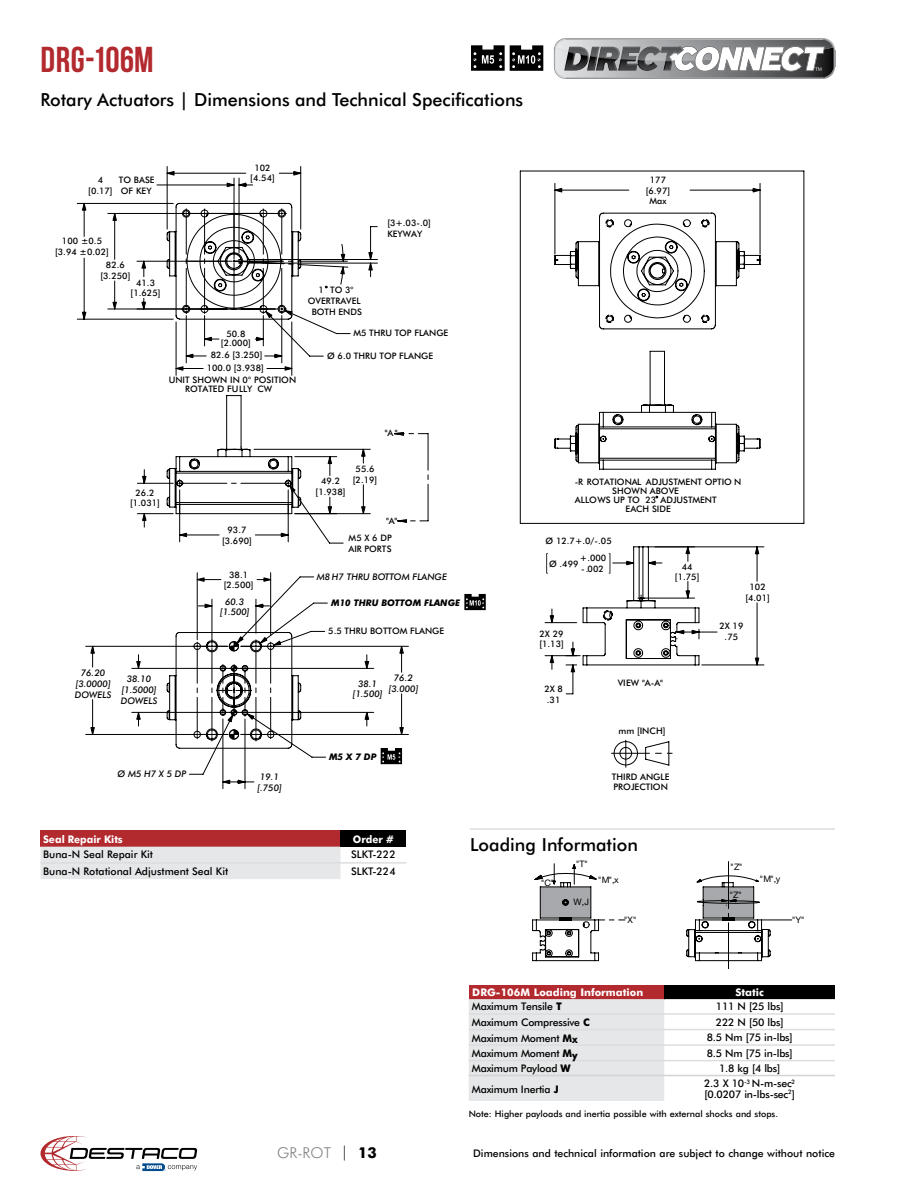
<style>
.page{position:relative;width:918px;height:1188px;background:#fff}
.page>*{position:absolute;margin:0;border:0;box-sizing:border-box;transform-origin:0 0}
.t1{font:36px "Bebas DSC";letter-spacing:.015em;color:#b2292e}
.t2{font:500 18px "Futura BT";color:#000}
.t3{font:300 15px "Futura BT";color:#808285}
.t4{font:500 10.5px/10.5px "Futura BT";letter-spacing:-.02em;color:#000}
.t5{font:500 10.5px "Futura BT";color:#000}
.t6{font:700 10.5px "Futura BT";color:#fff}
.t7{font:700 10.5px "Futura BT";color:#fff;scale:.95 1}
.t8{font:italic 500 9.15px/10.8px "Futura BT";color:#000;text-align:center}
.t9{font:italic 700 9.15px "Futura BT";color:#000}
.t10{font:500 9px/10.8px "Futura BT";color:#000;text-align:center}
.t11{font:9px "Helvetica Neue";color:#000}
.s1{font-weight:700}
.s2{color:#000}
.s3{font-weight:700;color:#000}
</style>
<div class="page">
<svg style="left:137px;top:432px;width:291px;height:112px"></svg>
<svg style="left:77px;top:166px;width:301px;height:210px"></svg>
<svg style="left:520px;top:171px;width:284px;height:353px"></svg>
<svg style="left:464px;top:607px;width:231px;height:88px"></svg>
<svg style="left:546px;top:553px;width:2px;height:21px"></svg>
<svg style="left:604px;top:546px;width:160px;height:119px"></svg>
<svg style="left:464px;top:594px;width:22px;height:16px"></svg>
<svg style="left:85px;top:572px;width:324px;height:217px"></svg>
<svg style="left:532px;top:861px;width:260px;height:108px"></svg>
<div style="left:469px;top:985px;width:195px;height:14px;background:#b2292e"></div>
<div style="left:664px;top:985px;width:171px;height:14px;background:#000"></div>
<svg style="left:469px;top:999px;width:366px;height:102px;fill:#e6e7e8"></svg>
<hr style="left:469px;top:1013px;width:195px;height:2px;background:#dcddde">
<hr style="left:664px;top:1013px;width:171px;height:2px;background:#dcddde">
<hr style="left:469px;top:1029px;width:195px;height:1px;background:#dcddde">
<hr style="left:664px;top:1029px;width:171px;height:1px;background:#dcddde">
<hr style="left:469px;top:1044px;width:195px;height:2px;background:#dcddde">
<hr style="left:664px;top:1044px;width:171px;height:2px;background:#dcddde">
<hr style="left:469px;top:1060px;width:195px;height:1px;background:#dcddde">
<hr style="left:664px;top:1060px;width:171px;height:1px;background:#dcddde">
<hr style="left:469px;top:1075px;width:195px;height:1px;background:#d1d3d4">
<hr style="left:664px;top:1075px;width:171px;height:1px;background:#d1d3d4">
<div style="left:40px;top:830px;width:301px;height:17px;background:#b2292e"></div>
<div style="left:341px;top:830px;width:65px;height:17px;background:#000"></div>
<div style="left:40px;top:847px;width:301px;height:32px;background:#e6e7e8"></div>
<hr style="left:40px;top:862px;width:301px;height:2px;background:#dcddde">
<hr style="left:341px;top:862px;width:65px;height:2px;background:#dcddde">
<hr style="left:470px;top:828px;width:365px;height:2px;background:#dcddde">
<svg style="left:471px;top:45px;width:72px;height:26px;background:#3f3f3f"></svg>
<svg style="left:612px;top:739px;width:60px;height:28px"></svg>
<hr style="left:566px;top:78px;width:257px;height:1px;background:#95979a">
<img style="left:680px;top:71px;width:143px;height:6px">
<svg style="left:680px;top:40px;width:156px;height:31px"></svg>
<img style="left:554px;top:38px;width:126px;height:41px">
<img style="left:596px;top:47px;width:83px;height:24px">
<img style="left:823px;top:38px;width:12px;height:41px">
<svg style="left:40px;top:1136px;width:157px;height:35px"></svg>
<h1 class="t1" style="left:40px;top:40px;width:115px">DRG-106M</h1>
<h2 class="t2" style="left:40px;top:88px;width:484px">Rotary Actuators | Dimensions and Technical Specifications</h2>
<p class="t10" style="left:119px;top:174px;width:37px;text-align:left">TO BASE<br>OF KEY</p>
<p class="t10" style="left:88px;top:174px;width:26px">4 [0.17]</p>
<p class="t10" style="left:55px;top:236px;width:55px">100 ±0.5 [3.94 ±0.02]</p>
<p class="t10" style="left:100px;top:259px;width:31px">82.6 [3.250]</p>
<p class="t10" style="left:131px;top:277px;width:31px">41.3 [1.625]</p>
<p class="t10" style="left:250px;top:163px;width:26px;line-height:9.8px">102 [4.54]</p>
<p class="t10" style="left:308px;top:284px;width:56px">1 TO 3°<br>OVERTRAVEL<br>BOTH ENDS</p>
<p class="t10" style="left:387px;top:217px;width:45px;text-align:left">[3+.03-.0]<br>KEYWAY</p>
<p class="t10" style="left:353px;top:328px;width:96px">M5 THRU TOP FLANGE</p>
<p class="t10" style="left:221px;top:329px;width:31px;line-height:8.6px">50.8 [2.000]</p>
<p class="t10" style="left:211px;top:350px;width:53px">82.6 [3.250]</p>
<p class="t10" style="left:327px;top:350px;width:107px">Ø 6.0 THRU TOP FLANGE</p>
<p class="t10" style="left:207px;top:362px;width:59px">100.0 [3.938]</p>
<p class="t10" style="left:185px;top:375px;width:112px;line-height:8.7px;text-align:left;text-indent:-16px">UNIT SHOWN IN 0° POSITION<br>ROTATED FULLY CW</p>
<p class="t10" style="left:321px;top:476px;width:21px">49.2</p>
<p class="t10" style="left:385px;top:427px;width:14px">"A"</p>
<p class="t10" style="left:353px;top:463px;width:26px">55.6 [2.19]</p>
<p class="t10" style="left:136px;top:487px;width:21px">26.2</p>
<p class="t10" style="left:316px;top:487px;width:31px">[1.938]</p>
<p class="t10" style="left:130px;top:498px;width:31px">[1.031]</p>
<p class="t10" style="left:222px;top:524px;width:31px">93.7 [3.690]</p>
<p class="t10" style="left:348px;top:533px;width:45px;text-align:left">M5 X 6 DP<br>AIR PORTS</p>
<p class="t10" style="left:386px;top:516px;width:13px">"A"</p>
<p class="t10" style="left:224px;top:569px;width:31px">38.1 [2.500]</p>
<p class="t8" style="left:220px;top:597px;width:32px;line-height:9.8px">60.3 [1.500]</p>
<p class="t8" style="left:317px;top:571px;width:132px">M8 H7 THRU BOTTOM FLANGE</p>
<p class="t9" style="left:331px;top:597px;width:130px">M10 THRU BOTTOM FLANGE</p>
<p class="t10" style="left:328px;top:626px;width:117px">5.5 THRU BOTTOM FLANGE</p>
<p class="t8" style="left:75px;top:667px;width:38px">76.20 [3.0000]<br>DOWELS</p>
<p class="t8" style="left:388px;top:672px;width:32px">76.2 [3.000]</p>
<p class="t8" style="left:121px;top:674px;width:38px">38.10 [1.5000]<br>DOWELS</p>
<p class="t8" style="left:353px;top:679px;width:32px;line-height:9.8px">38.1 [1.500]</p>
<p class="t9" style="left:329px;top:751px;width:49px">M5 X 7 DP</p>
<p class="t8" style="left:118px;top:768px;width:71px">Ø M5 H7 X 5 DP</p>
<p class="t8" style="left:257px;top:771px;width:26px">19.1 [.750]</p>
<p class="t10" style="left:646px;top:174px;width:26px">177 [6.97]<br>Max</p>
<p class="t10" style="left:575px;top:477px;width:168px">-R ROTATIONAL ADJUSTMENT OPTIO N</p>
<p class="t10" style="left:612px;top:486px;width:68px">SHOWN ABOVE</p>
<p class="t10" style="left:575px;top:494px;width:143px">ALLOWS UP TO 23 ADJUSTMENT</p>
<p class="t10" style="left:626px;top:503px;width:47px">EACH SIDE</p>
<p class="t10" style="left:546px;top:536px;width:68px">Ø 12.7+.0/-.05</p>
<p class="t10" style="left:580px;top:553px;width:28px">+.000</p>
<p class="t10" style="left:549px;top:558px;width:31px">Ø .499</p>
<p class="t10" style="left:581px;top:563px;width:24px">-.002</p>
<p class="t10" style="left:675px;top:562px;width:26px;line-height:9.6px">44 [1.75]</p>
<p class="t10" style="left:745px;top:581px;width:26px">102 [4.01]</p>
<p class="t10" style="left:539px;top:628px;width:26px;text-align:left">2X 29 [1.13]</p>
<p class="t10" style="left:719px;top:621px;width:26px">2X 19 .75</p>
<p class="t10" style="left:544px;top:683px;width:20px;text-align:left">2X 8 .31</p>
<p class="t10" style="left:618px;top:677px;width:47px">VIEW "A-A"</p>
<p class="t10" style="left:619px;top:725px;width:48px">mm [INCH]</p>
<p class="t10" style="left:612px;top:772px;width:59px;line-height:9.6px;text-align:left">THIRD ANGLE<br>PROJECTION</p>
<p class="t7" style="left:43px;top:833px;width:85px">Seal Repair Kits</p>
<p class="t7" style="left:353px;top:833px;width:45px">Order #</p>
<p class="t5" style="left:43px;top:848px;width:111px">Buna-N Seal Repair Kit</p>
<p class="t4" style="left:351px;top:849px;width:46px">SLKT-222</p>
<p class="t5" style="left:43px;top:865px;width:187px">Buna-N Rotational Adjustment Seal Kit</p>
<p class="t4" style="left:351px;top:866px;width:46px">SLKT-224</p>
<h2 class="t2" style="left:470px;top:833px;width:169px">Loading Information</h2>
<p class="t11" style="left:541px;top:877px;width:15px">"C"</p>
<p class="t11" style="left:576px;top:858px;width:14px">"T"</p>
<p class="t11" style="left:574px;top:897px;width:17px">W,J</p>
<p class="t11" style="left:598px;top:875px;width:22px">"M",x</p>
<p class="t11" style="left:730px;top:861px;width:14px">"Z"</p>
<p class="t11" style="left:729px;top:890px;width:14px">"Z"</p>
<p class="t11" style="left:760px;top:873px;width:22px">"M",y</p>
<p class="t11" style="left:624px;top:914px;width:14px">"X"</p>
<p class="t11" style="left:792px;top:914px;width:14px">"Y"</p>
<p class="t6" style="left:472px;top:986px;width:172px">DRG-106M Loading Information</p>
<p class="t6" style="left:735px;top:986px;width:30px">Static</p>
<p class="t4" style="left:472px;top:1001px;width:91px">Maximum Tensile <span class="s1">T</span></p>
<p class="t4" style="left:716px;top:1001px;width:69px">111 N [25 lbs]</p>
<p class="t4" style="left:472px;top:1017px;width:119px">Maximum Compressive <span class="s1">C</span></p>
<p class="t4" style="left:716px;top:1017px;width:69px">222 N [50 lbs]</p>
<p class="t4" style="left:472px;top:1032px;width:107px">Maximum Moment <span class="s1">Mx</span></p>
<p class="t4" style="left:707px;top:1032px;width:87px">8.5 Nm [75 in-lbs]</p>
<p class="t4" style="left:472px;top:1048px;width:107px">Maximum Moment <span class="s1">My</span></p>
<p class="t4" style="left:707px;top:1048px;width:87px">8.5 Nm [75 in-lbs]</p>
<p class="t4" style="left:472px;top:1063px;width:100px">Maximum Payload <span class="s1">W</span></p>
<p class="t4" style="left:719px;top:1063px;width:63px">1.8 kg [4 lbs]</p>
<p class="t4" style="left:472px;top:1084px;width:88px">Maximum Inertia <span class="s1">J</span></p>
<p class="t4" style="left:704px;top:1078px;width:93px">2.3 X 10<sup>-3</sup> N-m-sec<sup>2 </sup>[0.0207 in-lbs-sec<sup>2</sup>]</p>
<p class="t10" style="left:469px;top:1109px;width:311px">Note: Higher payloads and inertia possible with external shocks and stops.</p>
<h3 class="t3" style="left:277px;top:1144px;width:101px">GR-ROT <span class="s2">|</span> <span class="s3">13</span></h3>
<p class="t5" style="left:473px;top:1147px;width:363px">Dimensions and technical information are subject to change without notice</p>
</div>
